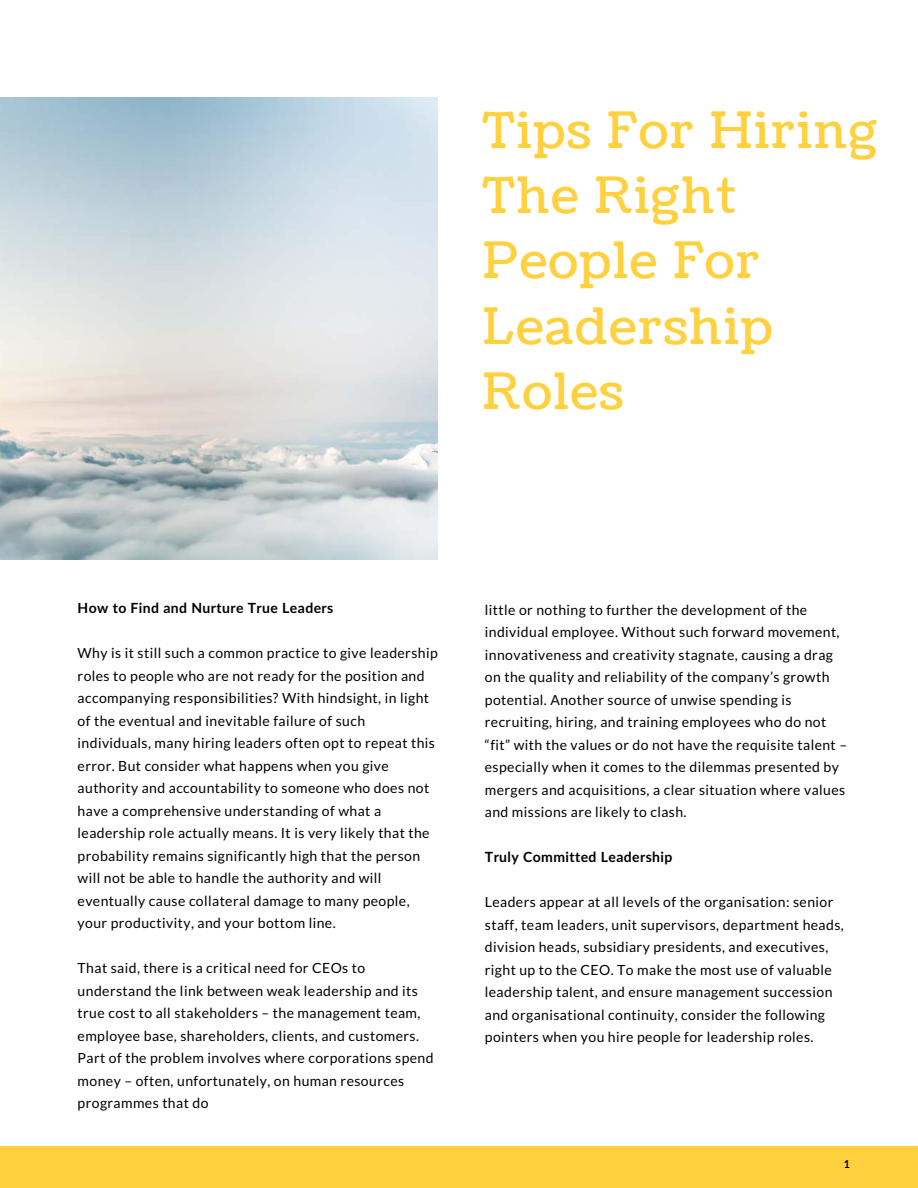
<style>
.page{position:relative;width:918px;height:1188px;background:#fff}
.page>*{position:absolute;margin:0;border:0;box-sizing:border-box;transform-origin:0 0}
.t1{font:49.8px/65.2px "Coustard";letter-spacing:.04em;color:#ffd13f}
.t2{font:13.95px/22.5px "Lato";letter-spacing:.03em;color:#000}
.t3{font:700 13.95px "Lato";letter-spacing:.03em;color:#000}
.t4{font:700 10.95px "Lato";color:#000}
</style>
<div class="page">
<img style="left:0;top:98px;width:438px;height:461px">
<div style="left:0;top:1146px;width:918px;height:42px;background:#ffd13f"></div>
<h1 class="t1" style="left:483px;top:99px;width:396px">Tips For Hiring<br>The Right<br>People For<br>Leadership<br>Roles</h1>
<p class="t3" style="left:78px;top:600px;width:257px">How to Find and Nurture True Leaders</p>
<p class="t2" style="left:78px;top:642px;width:362px">Why is it still such a common practice to give leadership roles to people who are not ready for the position and accompanying responsibilities? With hindsight, in light of the eventual and inevitable failure of such individuals, many hiring leaders often opt to repeat this error. But consider what happens when you give authority and accountability to someone who does not have a comprehensive understanding of what a leadership role actually means. It is very likely that the probability remains significantly high that the person will not be able to handle the authority and will eventually cause collateral damage to many people, your productivity, and your bottom line.</p>
<p class="t2" style="left:78px;top:957px;width:358px">That said, there is a critical need for CEOs to understand the link between weak leadership and its true cost to all stakeholders – the management team, employee base, shareholders, clients, and customers.<br>Part of the problem involves where corporations spend money – often, unfortunately, on human resources programmes that do</p>
<p class="t2" style="left:485px;top:598px;width:364px">little or nothing to further the development of the individual employee. Without such forward movement, innovativeness and creativity stagnate, causing a drag on the quality and reliability of the company’s growth potential. Another source of unwise spending is recruiting, hiring, and training employees who do not “fit” with the values or do not have the requisite talent – especially when it comes to the dilemmas presented by mergers and acquisitions, a clear situation where values and missions are likely to clash.</p>
<p class="t3" style="left:485px;top:848px;width:189px">Truly Committed Leadership</p>
<p class="t2" style="left:485px;top:890px;width:360px">Leaders appear at all levels of the organisation: senior staff, team leaders, unit supervisors, department heads, division heads, subsidiary presidents, and executives, right up to the CEO. To make the most use of valuable leadership talent, and ensure management succession and organisational continuity, consider the following pointers when you hire people for leadership roles.</p>
<p class="t4" style="left:844px;top:1158px;width:8px">1</p>
</div>
